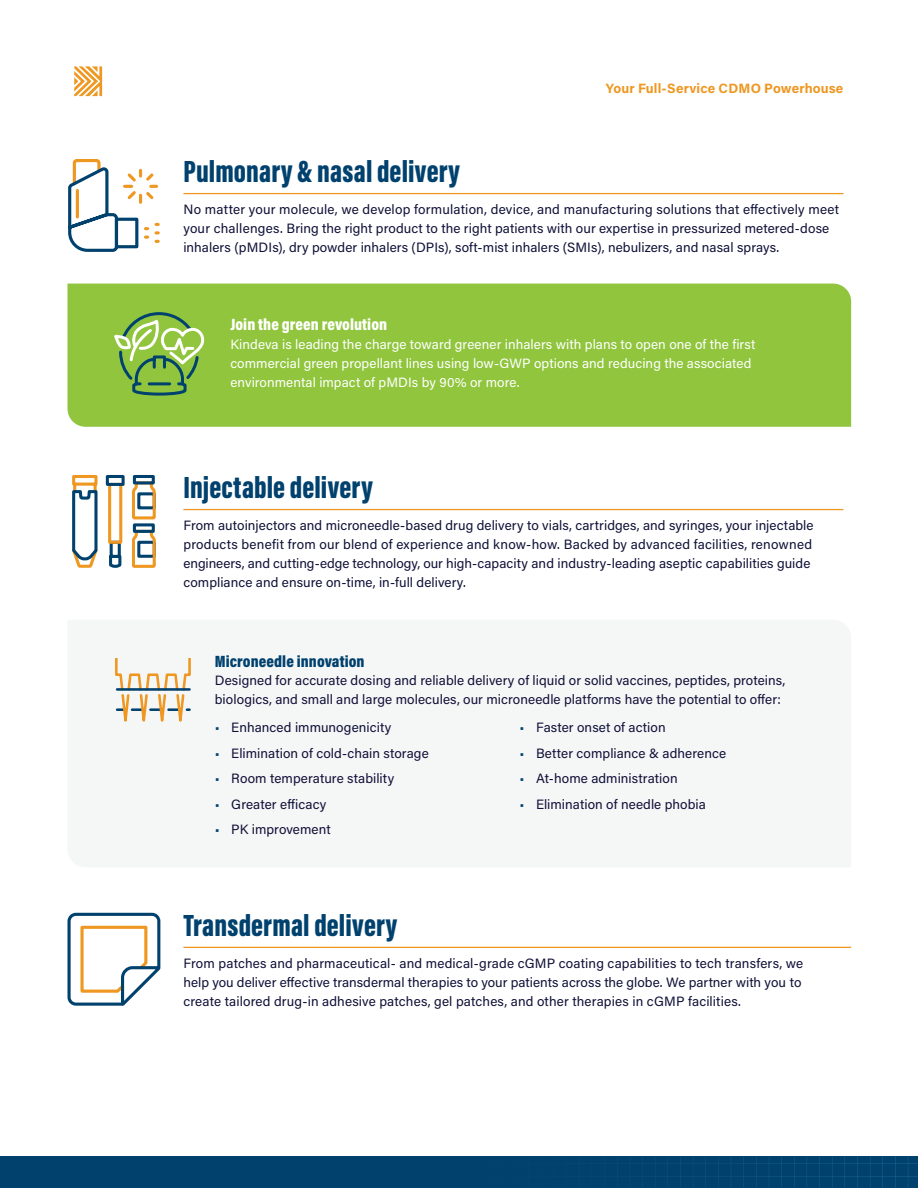
<style>
.page{position:relative;width:918px;height:1188px;background:#fff}
.page>*{position:absolute;margin:0;border:0;box-sizing:border-box;transform-origin:0 0}
.Body_Headline_1{font:900 31.5px "Acumin Pro Extra Cond";letter-spacing:.005em;color:#00416e}
.Body_Headline_3{font:900 16.5px "Acumin Pro Cond";letter-spacing:.005em;color:#fff}
.Body_Headline_3-2{font:900 16.5px "Acumin Pro Cond";letter-spacing:.005em;color:#00416e}
.t1{font:13.5px/18.8px "Acumin Pro";letter-spacing:.005em;color:#101138}
.t2{font:13.5px/18.8px "Acumin Pro";letter-spacing:.005em;color:#fff}
.t3{font:700 13.5px "Acumin Pro";letter-spacing:.01em;color:#ee9721}
.s1{color:#00416e}
</style>
<div class="page">
<svg style="left:74px;top:66px;width:28px;height:30px"></svg>
<div style="left:0;top:1156px;width:918px;height:32px;background:#00416e"></div>
<svg style="left:642px;top:1156px;width:276px;height:32px"></svg>
<div style="left:68px;top:284px;width:783px;height:143px;background:#90c53d"></div>
<hr style="left:183px;top:193px;width:660px;height:1px;background:#ee9721">
<hr style="left:183px;top:509px;width:660px;height:1px;background:#ee9721">
<hr style="left:183px;top:947px;width:668px;height:1px;background:#ee9721">
<svg style="left:113px;top:312px;width:91px;height:85px;background:#8aba5a"></svg>
<svg style="left:116px;top:658px;width:75px;height:64px"></svg>
<hr style="left:117px;top:688px;width:73px;height:3px;background:#00416e">
<svg style="left:68px;top:159px;width:92px;height:93px"></svg>
<svg style="left:72px;top:475px;width:26px;height:93px"></svg>
<svg style="left:109px;top:475px;width:47px;height:93px"></svg>
<div style="left:108px;top:483px;width:14px;height:61px;border:3px solid #ee9721"></div>
<div style="left:106px;top:475px;width:19px;height:11px;border:3px solid #00416e"></div>
<svg style="left:68px;top:913px;width:92px;height:93px"></svg>
<p class="t3" style="left:606px;top:79px;width:239px">Your Full-Service CDMO Powerhouse</p>
<h1 class="Body_Headline_1" style="left:183px;top:152px;width:278px">Pulmonary &amp; nasal delivery</h1>
<p class="t1" style="left:183px;top:200px;width:657px">No matter your molecule, we develop formulation, device, and manufacturing solutions that effectively meet your challenges. Bring the right product to the right patients with our expertise in pressurized metered-dose inhalers (pMDIs), dry powder inhalers (DPIs), soft-mist inhalers (SMIs), nebulizers, and nasal sprays.</p>
<h2 class="Body_Headline_3" style="left:230px;top:314px;width:158px">Join the green revolution</h2>
<p class="t2" style="left:230px;top:334px;width:527px">Kindeva is leading the charge toward greener inhalers with plans to open one of the first commercial green propellant lines using low-GWP options and reducing the associated environmental impact of pMDIs by 90% or more.</p>
<h1 class="Body_Headline_1" style="left:183px;top:468px;width:191px">Injectable delivery</h1>
<p class="t1" style="left:183px;top:516px;width:632px">From autoinjectors and microneedle-based drug delivery to vials, cartridges, and syringes, your injectable products benefit from our blend of experience and know-how. Backed by advanced facilities, renowned engineers, and cutting-edge technology, our high-capacity and industry-leading aseptic capabilities guide compliance and ensure on-time, in-full delivery.</p>
<h2 class="Body_Headline_3-2" style="left:215px;top:650px;width:151px">Microneedle innovation</h2>
<p class="t1" style="left:215px;top:671px;width:572px">Designed for accurate dosing and reliable delivery of liquid or solid vaccines, peptides, proteins, biologics, and small and large molecules, our microneedle platforms have the potential to offer:</p>
<p class="t1" style="left:215px;top:717px;width:178px"><span class="s1">•</span> Enhanced immunogenicity</p>
<p class="t1" style="left:215px;top:743px;width:215px"><span class="s1">•</span> Elimination of cold-chain storage</p>
<p class="t1" style="left:215px;top:768px;width:181px"><span class="s1">•</span> Room temperature stability</p>
<p class="t1" style="left:215px;top:794px;width:113px"><span class="s1">•</span> Greater efficacy</p>
<p class="t1" style="left:215px;top:819px;width:117px"><span class="s1">•</span> PK improvement</p>
<p class="t1" style="left:520px;top:717px;width:148px"><span class="s1">•</span> Faster onset of action</p>
<p class="t1" style="left:520px;top:743px;width:208px"><span class="s1">•</span> Better compliance &amp; adherence</p>
<p class="t1" style="left:520px;top:768px;width:160px"><span class="s1">•</span> At-home administration</p>
<p class="t1" style="left:520px;top:794px;width:188px"><span class="s1">•</span> Elimination of needle phobia</p>
<h1 class="Body_Headline_1" style="left:183px;top:906px;width:215px">Transdermal delivery</h1>
<p class="t1" style="left:183px;top:954px;width:621px">From patches and pharmaceutical- and medical-grade cGMP coating capabilities to tech transfers, we help you deliver effective transdermal therapies to your patients across the globe. We partner with you to create tailored drug-in adhesive patches, gel patches, and other therapies in cGMP facilities.</p>
</div>
